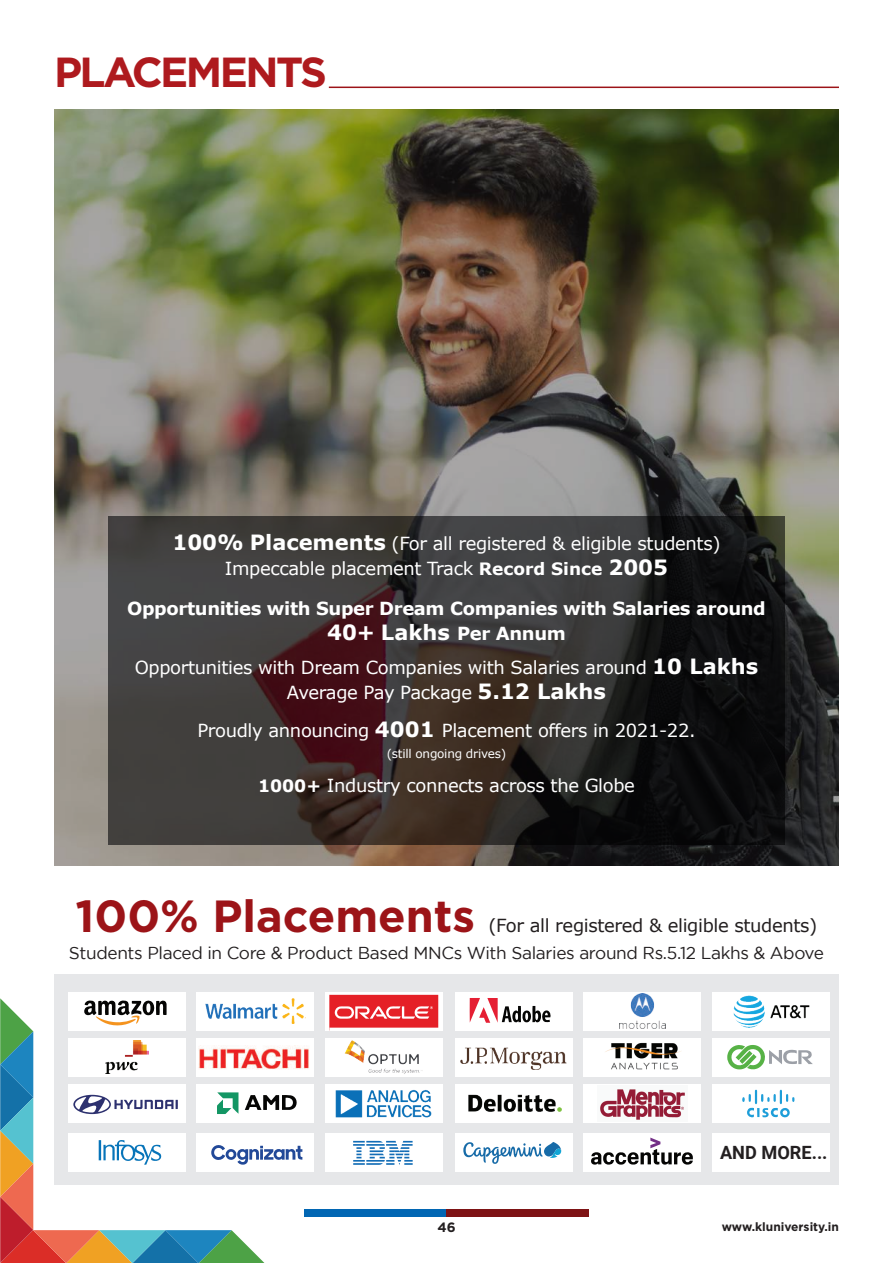
<style>
.page{position:relative;width:893px;height:1263px;background:#fff}
.page>*{position:absolute;margin:0;border:0;box-sizing:border-box;transform-origin:0 0}
.t1{font:700 45px "Gotham";color:#9c1418}
.t2{font:700 42px "Gotham";letter-spacing:-.06em;color:#ae1a1e}
.t3{font:700 21px "Verdana";color:#fff}
.t4{font:700 18.3px "Roboto";color:#231f20}
.t5{font:18px/25.2px "Verdana";letter-spacing:-.02em;color:#fff;text-align:center}
.t6{font:700 18px "Verdana";letter-spacing:-.02em;color:#fff}
.t7{font:18px "Verdana";letter-spacing:-.02em;color:#231f20}
.t8{font:17.25px "Gotham";letter-spacing:-.02em;color:#231f20}
.t9{font:700 13.5px "Gotham";color:#231f20}
.t10{font:12px "Verdana";letter-spacing:-.02em;color:#fff}
.t11{font:700 12px "Gotham";color:#231f20}
.s1{font-weight:700;font-size:21px}
.s2{font-weight:700;font-size:16.95px}
.s3{font-size:18px}
</style>
<div class="page">
<div style="left:304px;top:1209px;width:142px;height:8px;background:#0166b3"></div>
<div style="left:446px;top:1209px;width:143px;height:8px;background:#7e1315"></div>
<hr style="left:329px;top:87px;width:510px;height:1px;background:#9c1418">
<div style="left:54px;top:974px;width:785px;height:210px;background:#e6e7e9"></div>
<div style="left:68px;top:992px;width:118px;height:38px;background:#fff"></div>
<div style="left:325px;top:1133px;width:118px;height:38px;background:#fff"></div>
<svg style="left:353px;top:1141px;width:60px;height:24px"></svg>
<div style="left:583px;top:1133px;width:118px;height:38px;background:#fff"></div>
<svg style="left:591px;top:1137px;width:102px;height:28px"></svg>
<div style="left:196px;top:1084px;width:118px;height:39px;background:#fff"></div>
<div style="left:712px;top:1133px;width:118px;height:38px;background:#fff"></div>
<div style="left:712px;top:1038px;width:118px;height:38px;background:#fff"></div>
<svg style="left:727px;top:1045px;width:86px;height:24px"></svg>
<div style="left:712px;top:1084px;width:118px;height:39px;background:#fff"></div>
<svg style="left:742px;top:1089px;width:53px;height:29px"></svg>
<div style="left:196px;top:1133px;width:118px;height:38px;background:#fff"></div>
<svg style="left:0;top:998px;width:302px;height:265px"></svg>
<div style="left:196px;top:992px;width:118px;height:38px;background:#fff"></div>
<img style="left:205px;top:999px;width:99px;height:24px">
<svg style="left:325px;top:992px;width:118px;height:38px"></svg>
<svg style="left:329px;top:995px;width:109px;height:35px;background:#ea4b51"></svg>
<div style="left:325px;top:1084px;width:118px;height:39px;background:#fff"></div>
<img style="left:335px;top:1089px;width:97px;height:29px">
<div style="left:583px;top:1084px;width:118px;height:39px;background:#fff"></div>
<img style="left:600px;top:1089px;width:85px;height:31px">
<div style="left:68px;top:1038px;width:118px;height:38px;background:#fff"></div>
<img style="left:105px;top:1041px;width:43px;height:32px">
<div style="left:196px;top:1038px;width:118px;height:38px;background:#fff"></div>
<img style="left:199px;top:1046px;width:110px;height:24px">
<div style="left:325px;top:1038px;width:118px;height:38px;background:#fff"></div>
<img style="left:344px;top:1040px;width:79px;height:34px">
<div style="left:455px;top:992px;width:118px;height:38px;background:#fff"></div>
<svg style="left:470px;top:998px;width:81px;height:25px"></svg>
<div style="left:455px;top:1133px;width:118px;height:38px;background:#fff"></div>
<svg style="left:463px;top:1142px;width:98px;height:22px"></svg>
<div style="left:455px;top:1084px;width:118px;height:39px;background:#fff"></div>
<img style="left:468px;top:1094px;width:94px;height:18px">
<div style="left:455px;top:1038px;width:118px;height:38px;background:#fff"></div>
<img style="left:461px;top:1047px;width:106px;height:22px">
<div style="left:583px;top:1038px;width:118px;height:38px;background:#fff"></div>
<img style="left:605px;top:1042px;width:76px;height:28px">
<div style="left:583px;top:992px;width:118px;height:38px;background:#fff"></div>
<img style="left:620px;top:994px;width:45px;height:34px">
<div style="left:712px;top:992px;width:118px;height:38px;background:#fff"></div>
<img style="left:733px;top:995px;width:77px;height:33px">
<img style="left:54px;top:109px;width:785px;height:756px">
<svg style="left:108px;top:516px;width:676px;height:329px;background:#322b2a"></svg>
<h2 class="t2" style="left:54px;top:44px;width:275px">PLACEMENTS</h2>
<p class="t5" style="left:172px;top:531px;width:550px"><span class="s1">100% Placements</span> (For all registered &amp; eligible students)<br>Impeccable placement Track <span class="s2">Record Since</span> <span class="s1">2005</span></p>
<p class="t6" style="left:127px;top:596px;width:640px">Opportunities with Super Dream Companies with Salaries around</p>
<p class="t3" style="left:327px;top:617px;width:240px">40+ Lakhs <span class="s3">Per Annum</span></p>
<p class="t5" style="left:135px;top:655px;width:625px">Opportunities with Dream Companies with Salaries around <span class="s1">10 Lakhs<br></span>Average Pay Package <span class="s1">5.12 Lakhs</span></p>
<p class="t5" style="left:197px;top:717px;width:500px">Proudly announcing <span class="s1">4001</span> Placement offers in 2021-22.</p>
<p class="t10" style="left:387px;top:746px;width:121px">(still ongoing drives)</p>
<p class="t5" style="left:258px;top:772px;width:378px"><span class="s2">1000+</span> Industry connects across the Globe</p>
<h1 class="t1" style="left:76px;top:886px;width:401px">100% Placements</h1>
<p class="t7" style="left:488px;top:913px;width:330px">(For all registered &amp; eligible students)</p>
<p class="t8" style="left:69px;top:943px;width:757px">Students Placed in Core &amp; Product Based MNCs With Salaries around Rs.5.12 Lakhs &amp; Above</p>
<p class="t4" style="left:720px;top:1139px;width:109px">AND MORE...</p>
<p class="t9" style="left:437px;top:1218px;width:20px">46</p>
<p class="t11" style="left:722px;top:1218px;width:119px">www.kluniversity.in</p>
</div>
